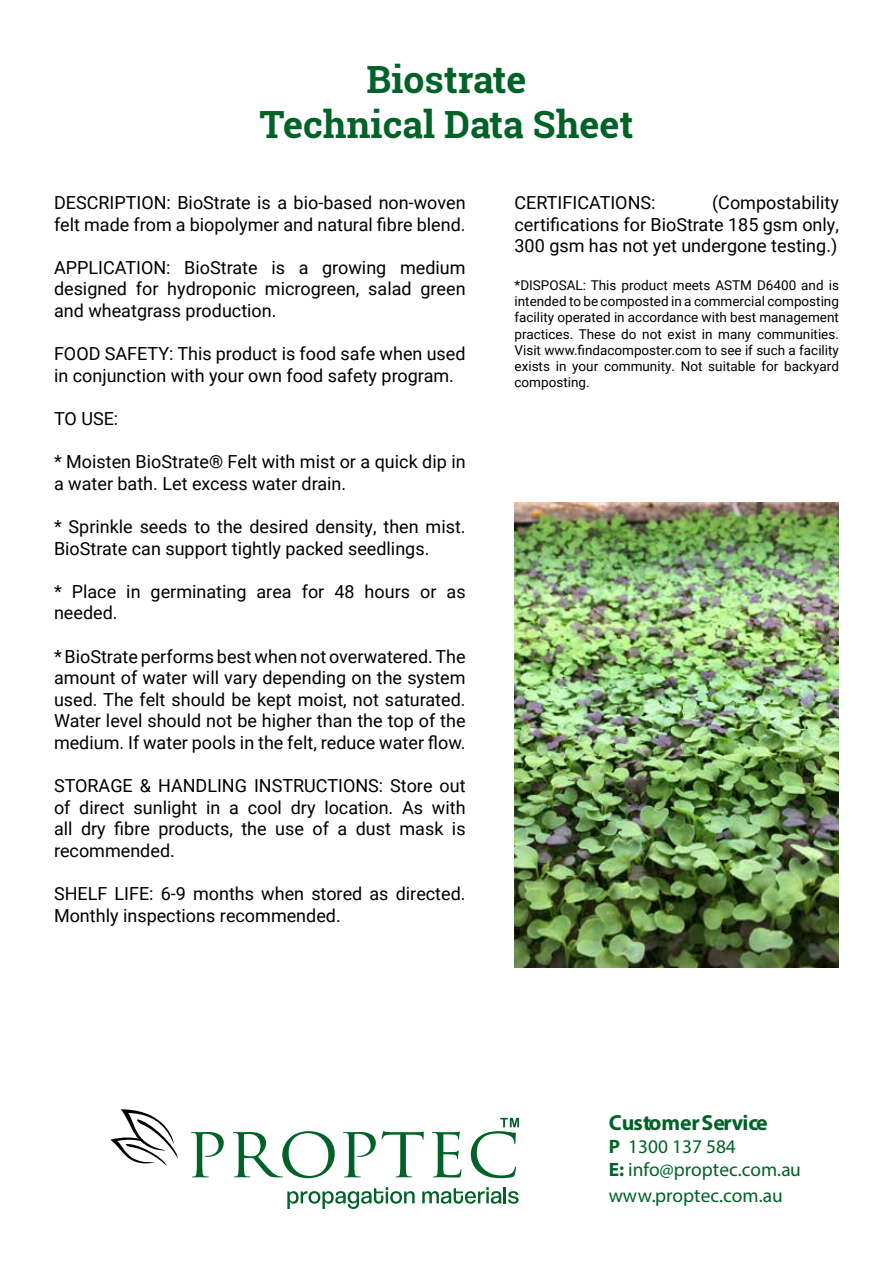
<style>
.page{position:relative;width:893px;height:1263px;background:#fff}
.page>*{position:absolute;margin:0;border:0;box-sizing:border-box;transform-origin:0 0}
.t1{font:700 37.5px/45px "Roboto Slab";color:#006227;text-align:center}
.t2{font:700 21.75px "Myriad Pro";color:#006227}
.t3{font:19.35px/23.2px "Myriad Pro";color:#006227}
.t4{font:18px/21.6px "Roboto";color:#000}
.t5{font:13.5px/16.2px "Roboto";color:#000;text-align:justify}
.s1{font-weight:700}
</style>
<div class="page">
<img style="left:514px;top:503px;width:325px;height:464px">
<svg style="left:191px;top:1132px;width:33px;height:45px"></svg>
<svg style="left:233px;top:1131px;width:102px;height:47px"></svg>
<svg style="left:343px;top:1131px;width:81px;height:46px"></svg>
<svg style="left:432px;top:1131px;width:29px;height:46px"></svg>
<svg style="left:471px;top:1118px;width:48px;height:60px"></svg>
<svg style="left:110px;top:1109px;width:68px;height:57px"></svg>
<svg style="left:287px;top:1187px;width:128px;height:22px"></svg>
<svg style="left:422px;top:1187px;width:97px;height:17px"></svg>
<h1 class="t1" style="left:260px;top:57px;width:375px">Biostrate<br>Technical Data Sheet</h1>
<p class="t4" style="left:54px;top:191px;width:413px">DESCRIPTION: BioStrate is a bio-based non-woven felt made from a biopolymer and natural fibre blend.</p>
<p class="t4" style="left:54px;top:256px;width:413px;text-align:justify">APPLICATION: BioStrate is a growing medium designed for hydroponic microgreen, salad green and wheatgrass production.</p>
<p class="t4" style="left:54px;top:342px;width:413px">FOOD SAFETY: This product is food safe when used in conjunction with your own food safety program.</p>
<p class="t4" style="left:54px;top:407px;width:66px">TO USE:</p>
<p class="t4" style="left:54px;top:450px;width:413px">* Moisten BioStrate® Felt with mist or a quick dip in a water bath. Let excess water drain.</p>
<p class="t4" style="left:54px;top:515px;width:413px">* Sprinkle seeds to the desired density, then mist.<br>BioStrate can support tightly packed seedlings.</p>
<p class="t4" style="left:54px;top:580px;width:413px">* Place in germinating area for 48 hours or as needed.</p>
<p class="t4" style="left:54px;top:645px;width:413px;text-align:justify">* BioStrate performs best when not overwatered. The amount of water will vary depending on the system used. The felt should be kept moist, not saturated.<br>Water level should not be higher than the top of the medium. If water pools in the felt, reduce water flow.</p>
<p class="t4" style="left:54px;top:774px;width:413px;text-align:justify">STORAGE &amp; HANDLING INSTRUCTIONS: Store out of direct sunlight in a cool dry location. As with all dry fibre products, the use of a dust mask is recommended.</p>
<p class="t4" style="left:54px;top:882px;width:413px">SHELF LIFE: 6-9 months when stored as directed.<br>Monthly inspections recommended.</p>
<p class="t4" style="left:514px;top:191px;width:326px;text-align:justify;text-indent:198px">(Compostability certifications for BioStrate 185 gsm only, 300 gsm has not yet undergone testing.)</p>
<p class="t5" style="left:514px;top:277px;width:326px">*DISPOSAL: This product meets ASTM D6400 and is intended to be composted in a commercial composting facility operated in accordance with best management practices. These do not exist in many communities.<br>Visit www.findacomposter.com to see if such a facility exists in your community. Not suitable for backyard composting.</p>
<p class="t4" style="left:514px;top:191px;width:143px">CERTIFICATIONS:</p>
<p class="t2" style="left:609px;top:1108px;width:160px">Customer Service</p>
<p class="t3" style="left:609px;top:1134px;width:194px"><span class="s1">P</span> 1300 137 584<br><span class="s1">E:</span> info@proptec.com.au</p>
<p class="t3" style="left:609px;top:1184px;width:176px">www.proptec.com.au</p>
</div>
